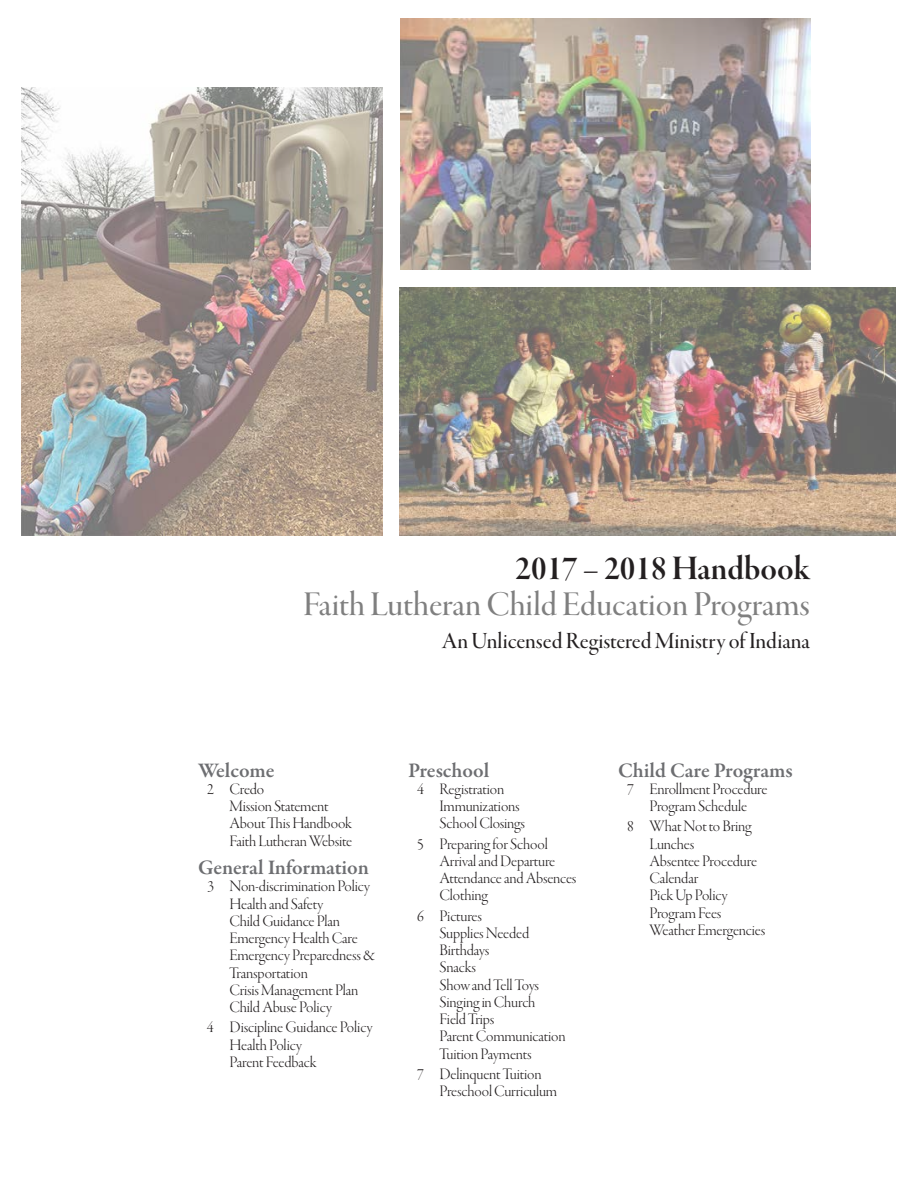
<style>
.page{position:relative;width:918px;height:1188px;background:#fff}
.page>*{position:absolute;margin:0;border:0;box-sizing:border-box;transform-origin:0 0}
.t1{font:36px "Garamond Premr Pro Med Disp";color:#7f7f7f}
.t2{font:36px "Garamond Premr Pro Smbd Disp";color:#231f20}
.t3{font:24px "Garamond Premr Pro Med Disp";color:#231f20}
.t4{font:600 21px "Garamond Premr Pro";letter-spacing:-.005em;color:#6d6e71}
.t5{font:16.5px/17.2px "Garamond Premr Pro Lt Disp";letter-spacing:-.01em;color:#231f20}
</style>
<div class="page">
<img style="left:399px;top:288px;width:496px;height:247px">
<img style="left:21px;top:87px;width:362px;height:448px">
<img style="left:401px;top:18px;width:409px;height:251px">
<h1 class="t2" style="left:516px;top:548px;width:296px">2017 – 2018 Handbook</h1>
<h1 class="t1" style="left:303px;top:584px;width:508px">Faith Lutheran Child Education Programs</h1>
<h2 class="t3" style="left:442px;top:627px;width:370px">An Unlicensed Registered Ministry of Indiana</h2>
<p class="t4" style="left:198px;top:757px;width:78px">Welcome</p>
<p class="t5" style="left:230px;top:781px;width:124px;text-indent:-23px">2 Credo<br>Mission Statement<br>About This Handbook<br>Faith Lutheran Website</p>
<p class="t4" style="left:198px;top:855px;width:172px">General Information</p>
<p class="t5" style="left:229px;top:878px;width:147px;text-indent:-22px">3 Non-discrimination Policy<br>Health and Safety<br>Child Guidance Plan<br>Emergency Health Care<br>Emergency Preparedness &amp;<br>Transportation<br>Crisis Management Plan<br>Child Abuse Policy</p>
<p class="t5" style="left:229px;top:1019px;width:145px;text-indent:-23px">4 Discipline Guidance Policy<br>Health Policy<br>Parent Feedback</p>
<p class="t4" style="left:408px;top:757px;width:83px">Preschool</p>
<p class="t5" style="left:440px;top:781px;width:87px;text-indent:-23px">4 Registration<br>Immunizations<br>School Closings</p>
<p class="t5" style="left:440px;top:836px;width:138px;text-indent:-23px">5 Preparing for School<br>Arrival and Departure<br>Attendance and Absences<br>Clothing</p>
<p class="t5" style="left:440px;top:907px;width:128px;text-indent:-23px">6 Pictures<br>Supplies Needed<br>Birthdays<br>Snacks<br>Show and Tell Toys<br>Singing in Church<br>Field Trips<br>Parent Communication<br>Tuition Payments</p>
<p class="t5" style="left:439px;top:1066px;width:119px;text-indent:-22px">7 Delinquent Tuition<br>Preschool Curriculum</p>
<p class="t4" style="left:618px;top:757px;width:176px">Child Care Programs</p>
<p class="t5" style="left:627px;top:781px;width:142px;text-align:center">7 Enrollment Procedure<br>Program Schedule</p>
<p class="t5" style="left:650px;top:818px;width:117px;text-indent:-23px">8 What Not to Bring<br>Lunches<br>Absentee Procedure<br>Calendar<br>Pick Up Policy<br>Program Fees<br>Weather Emergencies</p>
</div>
